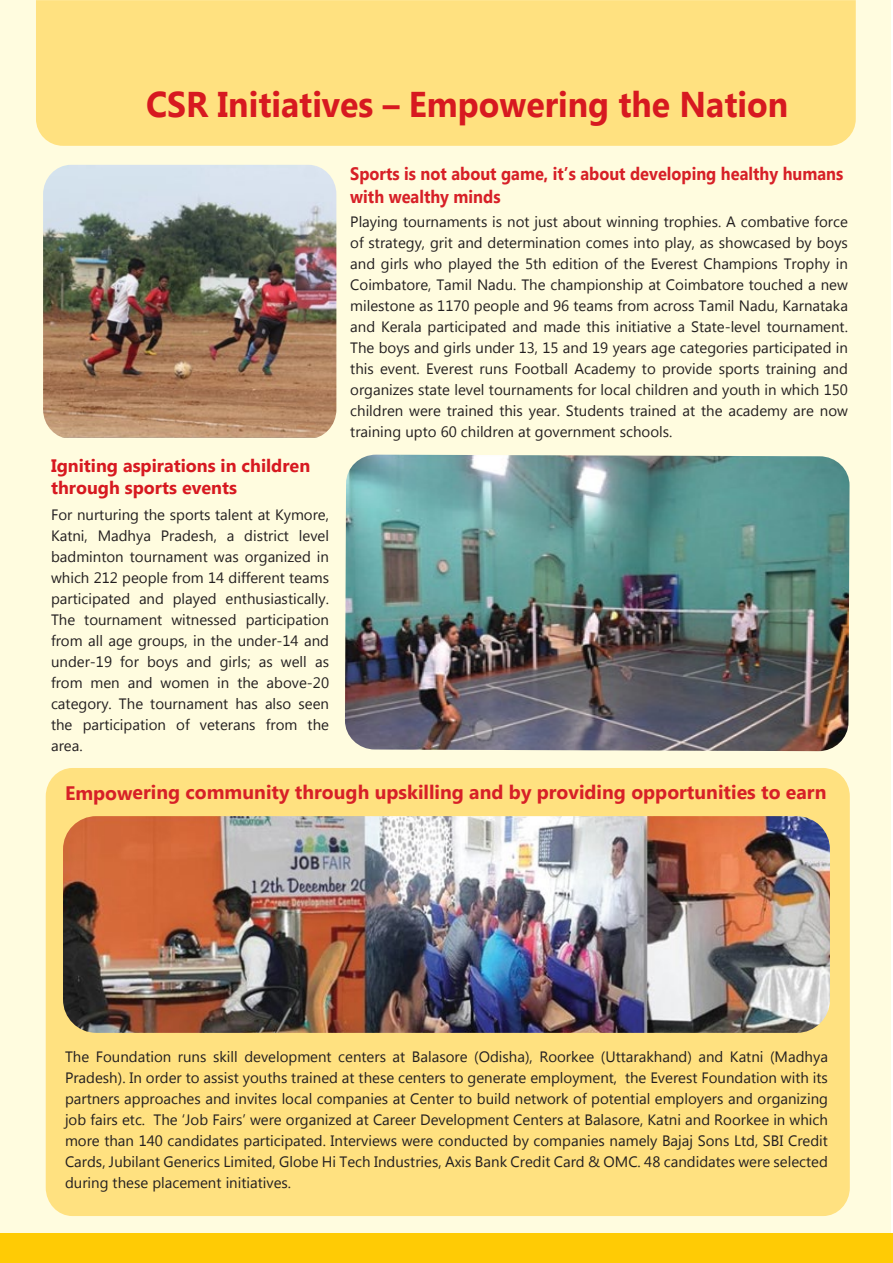
<style>
.page{position:relative;width:893px;height:1263px;background:#fff}
.page>*{position:absolute;margin:0;border:0;box-sizing:border-box;transform-origin:0 0}
.t1{font:700 35.85px "Myanmar Text";color:#d71920;scale:.94 1}
.t2{font:700 19.5px "Myanmar Text";letter-spacing:-.005em;color:#d72027}
.t3{font:700 18px/22.5px "Myanmar Text";color:#d72027;scale:.91 1}
.t4{font:700 18px/22.5px "Myanmar Text";color:#d71920}
.t5{font:15px/21px "Myanmar Text";color:#231f20;text-align:justify}
</style>
<div class="page">
<div style="left:0;top:0;width:891px;height:1263px;background:#fffcdf"></div>
<div style="left:46px;top:768px;width:804px;height:448px;background:#ffe180;border-radius:28px"></div>
<div style="left:36px;top:0;width:820px;height:146px;background:#ffe180"></div>
<img style="left:43px;top:165px;width:293px;height:273px">
<div style="left:0;top:1234px;width:893px;height:29px;background:#ffcb05"></div>
<img style="left:345px;top:455px;width:505px;height:296px">
<img style="left:63px;top:816px;width:767px;height:217px">
<h1 class="t1" style="left:146px;top:84px;width:684px">CSR Initiatives – Empowering the Nation</h1>
<p class="t3" style="left:350px;top:163px;width:543px">Sports is not about game, it’s about developing healthy humans with wealthy minds</p>
<p class="t4" style="left:51px;top:454px;width:261px">Igniting aspirations in children through sports events</p>
<p class="t5" style="left:51px;top:504px;width:280px">For nurturing the sports talent at Kymore, Katni, Madhya Pradesh, a district level badminton tournament was organized in which 212 people from 14 different teams participated and played enthusiastically.<br>The tournament witnessed participation from all age groups, in the under-14 and under-19 for boys and girls; as well as from men and women in the above-20 category. The tournament has also seen the participation of veterans from the area.</p>
<p class="t5" style="left:350px;top:211px;width:499px">Playing tournaments is not just about winning trophies. A combative force of strategy, grit and determination comes into play, as showcased by boys and girls who played the 5th edition of the Everest Champions Trophy in Coimbatore, Tamil Nadu. The championship at Coimbatore touched a new milestone as 1170 people and 96 teams from across Tamil Nadu, Karnataka and Kerala participated and made this initiative a State-level tournament.<br>The boys and girls under 13, 15 and 19 years age categories participated in this event. Everest runs Football Academy to provide sports training and organizes state level tournaments for local children and youth in which 150 children were trained this year. Students trained at the academy are now training upto 60 children at government schools.</p>
<h2 class="t2" style="left:65px;top:781px;width:763px">Empowering community through upskilling and by providing opportunities to earn</h2>
<p class="t5" style="left:65px;top:1047px;width:764px">The Foundation runs skill development centers at Balasore (Odisha), Roorkee (Uttarakhand) and Katni (Madhya Pradesh). In order to assist youths trained at these centers to generate employment, the Everest Foundation with its partners approaches and invites local companies at Center to build network of potential employers and organizing job fairs etc. The ‘Job Fairs’ were organized at Career Development Centers at Balasore, Katni and Roorkee in which more than 140 candidates participated. Interviews were conducted by companies namely Bajaj Sons Ltd, SBI Credit Cards, Jubilant Generics Limited, Globe Hi Tech Industries, Axis Bank Credit Card &amp; OMC. 48 candidates were selected during these placement initiatives.</p>
</div>
